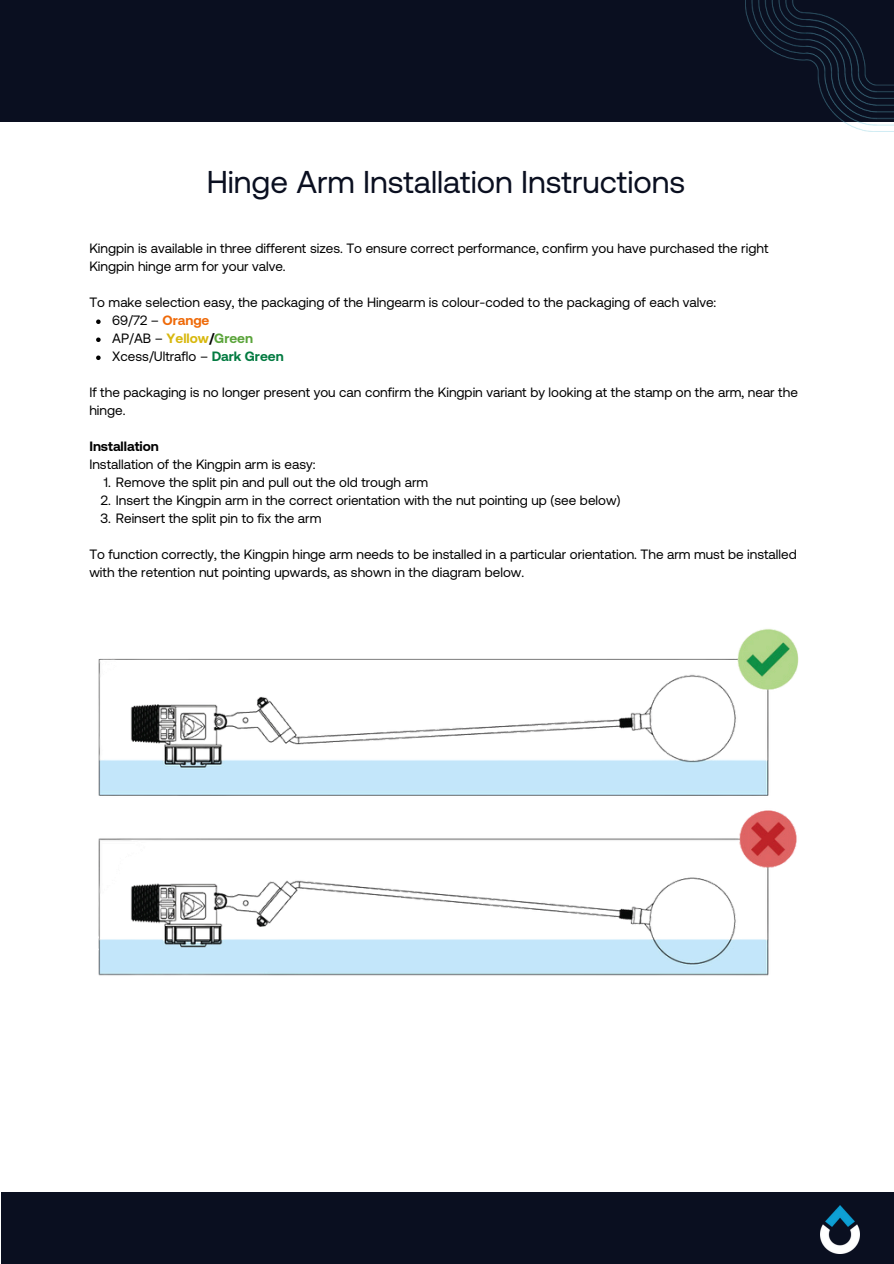
<style>
.page{position:relative;width:894px;height:1264px;background:#fff}
.page>*{position:absolute;margin:0;border:0;box-sizing:border-box;transform-origin:0 0}
.t1{font:31.5px "Aeonik";color:#0a0f20}
.t2{font:13.5px/18px "Aeonik";color:#000}
.t3{font:700 13.5px "Aeonik";color:#000}
.s1{font-weight:700;color:#ef6a09}
.s2{font-weight:700;color:#d8b80e}
.s3{font-weight:700}
.s4{font-weight:700;color:#5aa43a}
.s5{font-weight:700;color:#037b41}
</style>
<div class="page">
<div style="left:0;top:0;width:893px;height:122px;background:#0a0f20"></div>
<img style="left:745px;top:0;width:148px;height:131px">
<div style="left:1px;top:1192px;width:892px;height:71px;background:#0a0f20"></div>
<img style="left:820px;top:1205px;width:39px;height:48px">
<img style="left:98px;top:629px;width:701px;height:347px">
<svg style="left:96px;top:319px;width:5px;height:5px"></svg>
<svg style="left:96px;top:337px;width:5px;height:5px"></svg>
<svg style="left:96px;top:355px;width:5px;height:5px"></svg>
<p class="t1" style="left:206px;top:163px;width:480px">Hinge Arm Installation Instructions</p>
<p class="t2" style="left:89px;top:239px;width:680px">Kingpin is available in three different sizes. To ensure correct performance, confirm you have purchased the right<br>Kingpin hinge arm for your valve.</p>
<p class="t2" style="left:89px;top:293px;width:628px">To make selection easy, the packaging of the Hingearm is colour-coded to the packaging of each valve:</p>
<p class="t2" style="left:112px;top:311px;width:99px">69/72 – <span class="s1">Orange</span></p>
<p class="t2" style="left:112px;top:329px;width:142px">AP/AB – <span class="s2">Yellow</span><span class="s3">/</span><span class="s4">Green</span></p>
<p class="t2" style="left:112px;top:347px;width:173px">Xcess/Ultraflo – <span class="s5">Dark Green</span></p>
<p class="t2" style="left:89px;top:383px;width:709px">If the packaging is no longer present you can confirm the Kingpin variant by looking at the stamp on the arm, near the hinge.</p>
<p class="t3" style="left:89px;top:438px;width:71px">Installation</p>
<p class="t2" style="left:89px;top:455px;width:228px">Installation of the Kingpin arm is easy:</p>
<p class="t2" style="left:104px;top:473px;width:326px">1. Remove the split pin and pull out the old trough arm</p>
<p class="t2" style="left:101px;top:491px;width:521px">2. Insert the Kingpin arm in the correct orientation with the nut pointing up (see below)</p>
<p class="t2" style="left:100px;top:509px;width:222px">3. Reinsert the split pin to fix the arm</p>
<p class="t2" style="left:89px;top:545px;width:708px">To function correctly, the Kingpin hinge arm needs to be installed in a particular orientation. The arm must be installed with the retention nut pointing upwards, as shown in the diagram below.</p>
</div>
